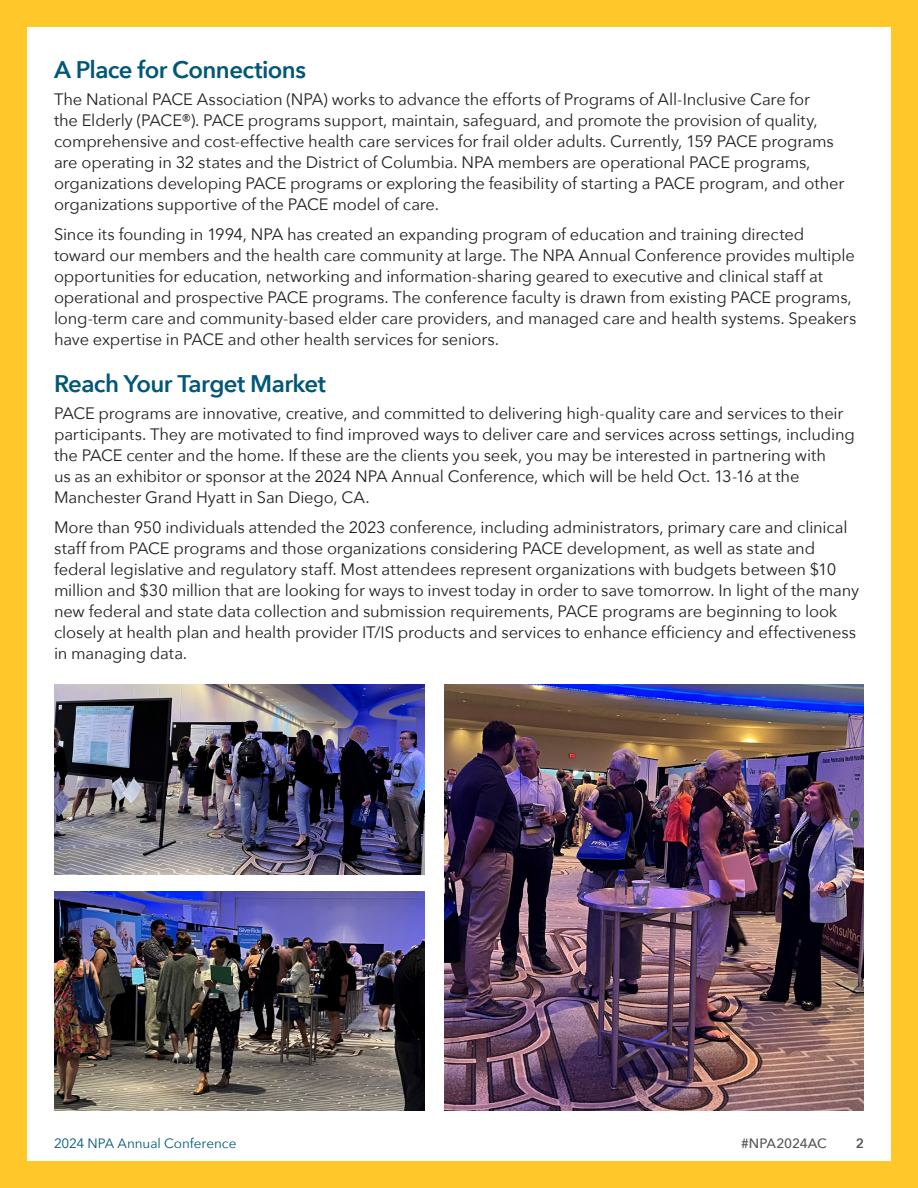
<style>
.page{position:relative;width:918px;height:1188px;background:#ffc72a}
.page>*{position:absolute;margin:0;border:0;box-sizing:border-box;transform-origin:0 0}
.heading_2{font:600 24px "Avenir Next";letter-spacing:-.025em;color:#005778}
.text{font:16.5px/21px "Avenir Next";letter-spacing:-.01em;color:#231f20}
.t1{font:13.5px "Avenir Next";color:#005778}
.t2{font:500 13.5px "Avenir Next";letter-spacing:-.015em;color:#54575a}
.t3{font:600 13.5px "Avenir Next";color:#54575a}
</style>
<div class="page">
<div style="left:27px;top:27px;width:864px;height:1134px;background:#fff"></div>
<img style="left:54px;top:685px;width:371px;height:190px">
<img style="left:54px;top:891px;width:371px;height:219px">
<img style="left:444px;top:685px;width:420px;height:425px">
<p class="heading_2" style="left:54px;top:49px;width:254px">A Place for Connections</p>
<p class="text" style="left:54px;top:88px;width:792px">The National PACE Association (NPA) works to advance the efforts of Programs of All-Inclusive Care for<br>the Elderly (PACE®). PACE programs support, maintain, safeguard, and promote the provision of quality, comprehensive and cost-effective health care services for frail older adults. Currently, 159 PACE programs are operating in 32 states and the District of Columbia. NPA members are operational PACE programs, organizations developing PACE programs or exploring the feasibility of starting a PACE program, and other organizations supportive of the PACE model of care.</p>
<p class="text" style="left:54px;top:223px;width:804px">Since its founding in 1994, NPA has created an expanding program of education and training directed toward our members and the health care community at large. The NPA Annual Conference provides multiple opportunities for education, networking and information-sharing geared to executive and clinical staff at operational and prospective PACE programs. The conference faculty is drawn from existing PACE programs, long-term care and community-based elder care providers, and managed care and health systems. Speakers have expertise in PACE and other health services for seniors.</p>
<p class="heading_2" style="left:54px;top:363px;width:274px">Reach Your Target Market</p>
<p class="text" style="left:54px;top:402px;width:802px">PACE programs are innovative, creative, and committed to delivering high-quality care and services to their participants. They are motivated to find improved ways to deliver care and services across settings, including the PACE center and the home. If these are the clients you seek, you may be interested in partnering with<br>us as an exhibitor or sponsor at the 2024 NPA Annual Conference, which will be held Oct. 13-16 at the Manchester Grand Hyatt in San Diego, CA.</p>
<p class="text" style="left:54px;top:516px;width:807px">More than 950 individuals attended the 2023 conference, including administrators, primary care and clinical staff from PACE programs and those organizations considering PACE development, as well as state and federal legislative and regulatory staff. Most attendees represent organizations with budgets between $10 million and $30 million that are looking for ways to invest today in order to save tomorrow. In light of the many new federal and state data collection and submission requirements, PACE programs are beginning to look closely at health plan and health provider IT/IS products and services to enhance efficiency and effectiveness in managing data.</p>
<p class="t1" style="left:54px;top:1131px;width:184px">2024 NPA Annual Conference</p>
<p class="t2" style="left:741px;top:1131px;width:87px">#NPA2024AC</p>
<p class="t3" style="left:856px;top:1131px;width:10px">2</p>
</div>
